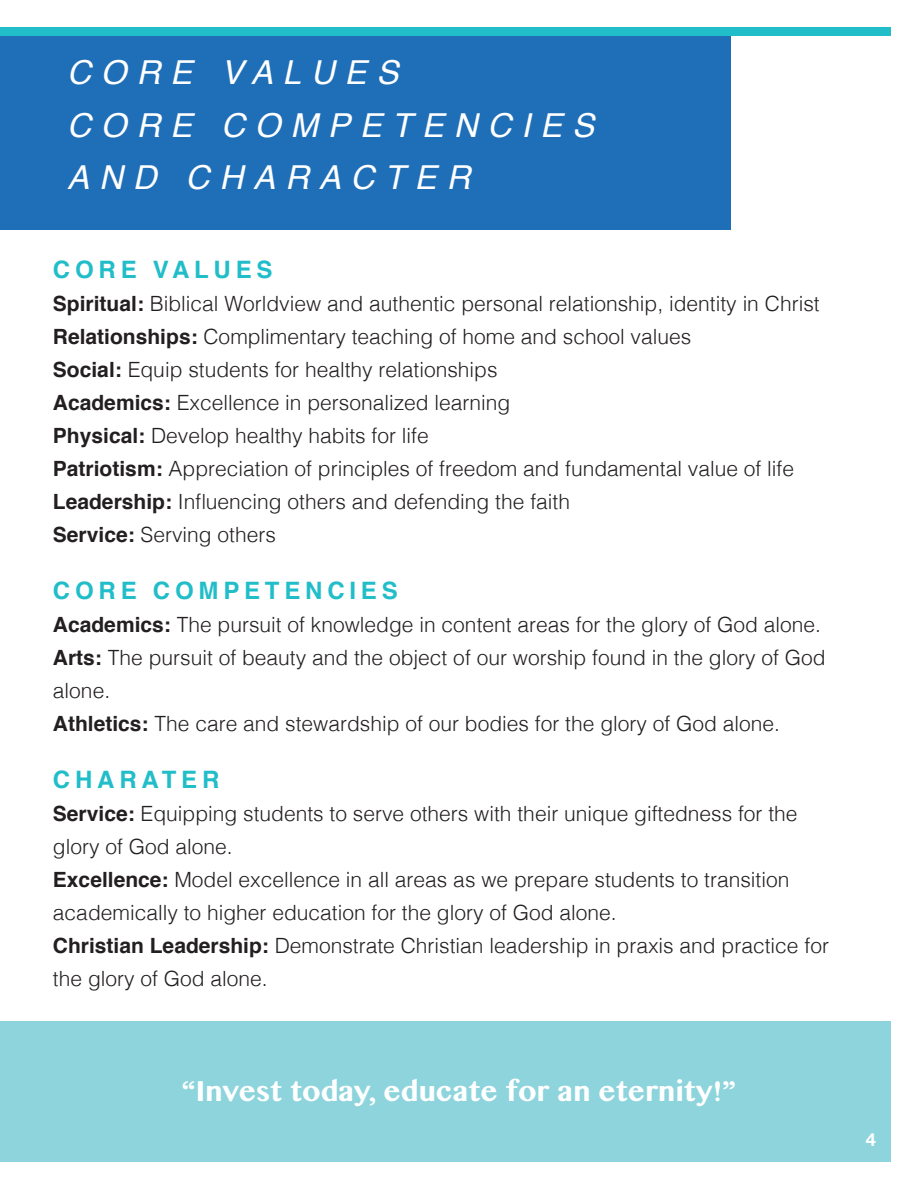
<style>
.page{position:relative;width:918px;height:1188px;background:#fff}
.page>*{position:absolute;margin:0;border:0;box-sizing:border-box;transform-origin:0 0}
.t1{font:italic 33px/52.5px "Helvetica";letter-spacing:.3em;color:#fff}
.t2{font:700 28.5px "Myanmar MN";color:#fff}
.t3{font:700 24px "Helvetica";letter-spacing:.2em;color:#21bdc9}
.t4{font:300 21px/33px "Helvetica";color:#231f20}
.t5{font:700 18px "Helvetica Neue";color:#fff}
.s1{font-weight:700}
</style>
<div class="page">
<div style="left:0;top:1021px;width:891px;height:141px;background:#8dd4dc"></div>
<div style="left:0;top:28px;width:730px;height:202px;background:#1f6fb8"></div>
<div style="left:0;top:27px;width:891px;height:9px;background:#21bdc9"></div>
<p class="t1" style="left:67px;top:47px;width:333px">CORE VALUES</p>
<p class="t1" style="left:67px;top:100px;width:528px">CORE COMPETENCIES<br>AND CHARACTER</p>
<p class="t3" style="left:53px;top:250px;width:221px">CORE VALUES</p>
<p class="t4" style="left:53px;top:285px;width:768px"><span class="s1">Spiritual:</span> Biblical Worldview and authentic personal relationship, identity in Christ</p>
<p class="t4" style="left:53px;top:318px;width:640px"><span class="s1">Relationships:</span> Complimentary teaching of home and school values</p>
<p class="t4" style="left:53px;top:351px;width:446px"><span class="s1">Social:</span> Equip students for healthy relationships</p>
<p class="t4" style="left:53px;top:384px;width:459px"><span class="s1">Academics:</span> Excellence in personalized learning</p>
<p class="t4" style="left:53px;top:417px;width:377px"><span class="s1">Physical:</span> Develop healthy habits for life</p>
<p class="t4" style="left:53px;top:450px;width:743px"><span class="s1">Patriotism:</span> Appreciation of principles of freedom and fundamental value of life</p>
<p class="t4" style="left:53px;top:483px;width:519px"><span class="s1">Leadership:</span> Influencing others and defending the faith</p>
<p class="t4" style="left:53px;top:516px;width:224px"><span class="s1">Service:</span> Serving others</p>
<p class="t3" style="left:53px;top:571px;width:346px">CORE COMPETENCIES</p>
<p class="t4" style="left:53px;top:606px;width:770px"><span class="s1">Academics:</span> The pursuit of knowledge in content areas for the glory of God alone.</p>
<p class="t4" style="left:53px;top:639px;width:774px"><span class="s1">Arts:</span> The pursuit of beauty and the object of our worship found in the glory of God alone.</p>
<p class="t4" style="left:53px;top:705px;width:729px"><span class="s1">Athletics:</span> The care and stewardship of our bodies for the glory of God alone.</p>
<p class="t3" style="left:53px;top:760px;width:168px">CHARATER</p>
<p class="t4" style="left:53px;top:795px;width:746px"><span class="s1">Service:</span> Equipping students to serve others with their unique giftedness for the glory of God alone.</p>
<p class="t4" style="left:53px;top:861px;width:738px"><span class="s1">Excellence:</span> Model excellence in all areas as we prepare students to transition academically to higher education for the glory of God alone.</p>
<p class="t4" style="left:53px;top:927px;width:778px"><span class="s1">Christian Leadership:</span> Demonstrate Christian leadership in praxis and practice for the glory of God alone.</p>
<p class="t2" style="left:182px;top:1074px;width:556px">“Invest today, educate for an eternity!”</p>
<p class="t5" style="left:866px;top:1125px;width:12px">4</p>
</div>
